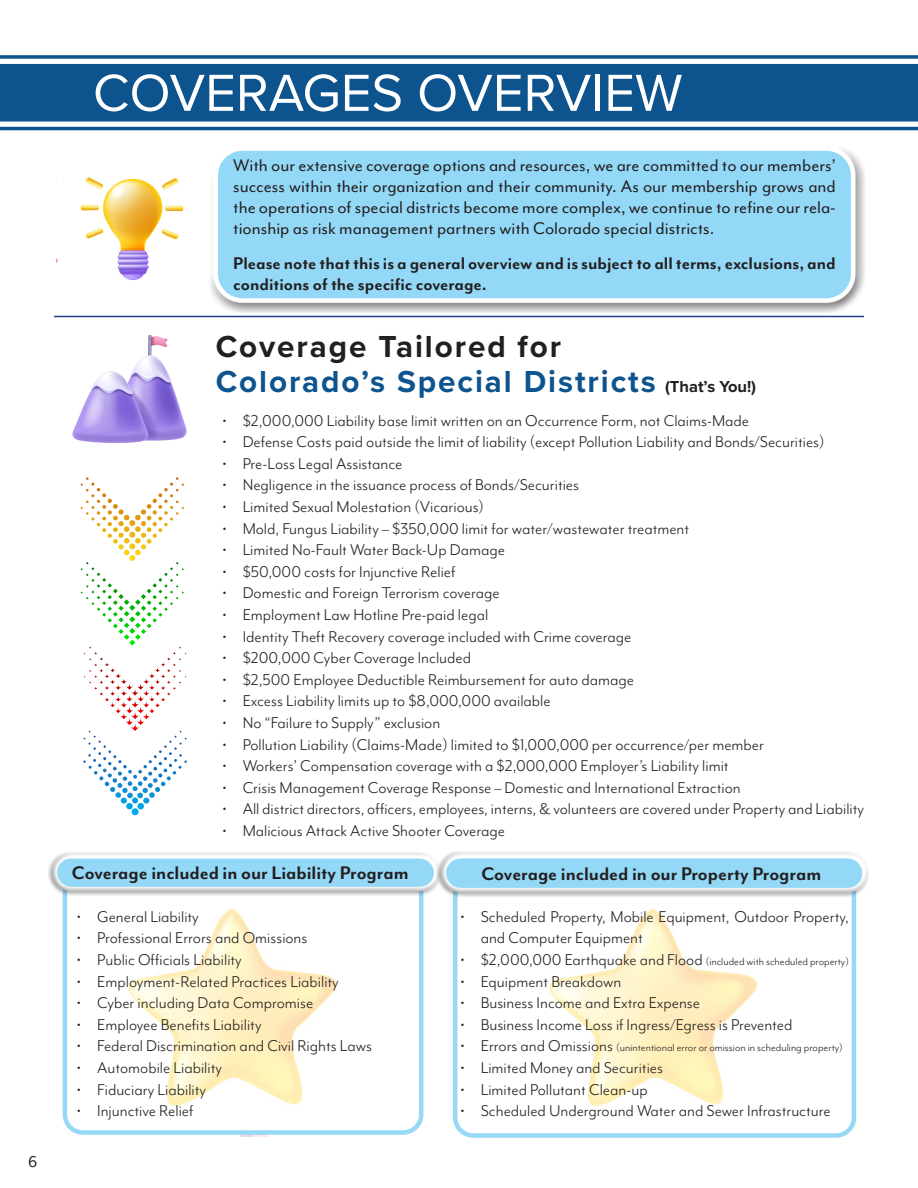
<style>
.page{position:relative;width:918px;height:1188px;background:#fff}
.page>*{position:absolute;margin:0;border:0;box-sizing:border-box;transform-origin:0 0}
.t1{font:54px "Proxima Nova";color:#fff}
.t2{font:700 31.5px "Proxima Nova";letter-spacing:.06em;color:#0d548f}
.t3{font:700 31.5px "Proxima Nova";letter-spacing:.06em;color:#231f20}
.t4{font:700 21px "Mr Eaves Mod OT";color:#231f20}
.t5{font:19.5px/21px "Mr Eaves Mod OT";color:#231f20;text-align:justify}
.t6{font:700 19.5px/21px "Mr Eaves Mod OT";color:#231f20}
.t7{font:18px/21.6px "Mr Eaves Mod OT";color:#231f20}
.t8{font:18px "Mr Eaves Mod OT";color:#231f20}
.t9{font:12px "Mr Eaves Mod OT";color:#231f20}
.s1{font-size:16.5px;color:#231f20}
.s2{font-size:18px}
</style>
<div class="page">
<img style="left:128px;top:909px;width:208px;height:158px">
<img style="left:167px;top:1067px;width:136px;height:70px">
<img style="left:549px;top:909px;width:208px;height:158px">
<img style="left:588px;top:1067px;width:136px;height:39px">
<svg style="left:0;top:55px;width:918px;height:76px"></svg>
<div style="left:0;top:64px;width:918px;height:58px;background:#0d538e"></div>
<div style="left:0;top:73px;width:918px;height:40px;background:#0d538e"></div>
<div style="left:63px;top:869px;width:360px;height:266px;border:4px solid #95d9f7;border-radius:18px"></div>
<div style="left:208px;top:147px;width:658px;height:166px;background:#231f20;opacity:.75"></div>
<div style="left:216px;top:148px;width:637px;height:153px;background:#93d9f7;border-radius:27px"></div>
<div style="left:213px;top:146px;width:642px;height:157px;border:4px solid #fff;border-radius:27px"></div>
<div style="left:48px;top:851px;width:393px;height:45px;background:#231f20;opacity:.75"></div>
<div style="left:453px;top:869px;width:403px;height:269px;border:4px solid #95d9f7;border-radius:18px"></div>
<img style="left:57px;top:177px;width:127px;height:103px">
<img style="left:72px;top:335px;width:115px;height:108px">
<hr style="left:54px;top:316px;width:810px;height:1px;background:#253f8e">
<div style="left:436px;top:851px;width:434px;height:47px;background:#231f20;opacity:.75"></div>
<svg style="left:81px;top:477px;width:106px;height:338px"></svg>
<p class="t8" style="left:28px;top:1152px;width:11px">6</p>
<p class="t1" style="left:93px;top:53px;width:591px">COVERAGES OVERVIEW</p>
<p class="t5" style="left:233px;top:155px;width:604px">With our extensive coverage options and resources, we are committed to our members’ success within their organization and their community. As our membership grows and the operations of special districts become more complex, we continue to refine our rela&shy;tionship as risk management partners with Colorado special districts.</p>
<p class="t6" style="left:233px;top:252px;width:604px">Please note that this is a general overview and is subject to all terms, exclusions, and conditions of the specific coverage.</p>
<p class="t3" style="left:216px;top:323px;width:347px">Coverage Tailored for</p>
<p class="t2" style="left:216px;top:358px;width:542px">Colorado’s Special Districts <span class="s1">(That’s You!)</span></p>
<p class="t7" style="left:222px;top:409px;width:528px">• $2,000,000 Liability base limit written on an Occurrence Form, not Claims-Made</p>
<p class="t7" style="left:222px;top:431px;width:604px">• Defense Costs paid outside the limit of liability (except Pollution Liability and Bonds/Securities)</p>
<p class="t7" style="left:222px;top:452px;width:182px">• Pre-Loss Legal Assistance</p>
<p class="t7" style="left:222px;top:474px;width:358px">• Negligence in the issuance process of Bonds/Securities</p>
<p class="t7" style="left:222px;top:496px;width:263px">• Limited Sexual Molestation (Vicarious)</p>
<p class="t7" style="left:222px;top:517px;width:468px">• Mold, Fungus Liability – $350,000 limit for water/wastewater treatment</p>
<p class="t7" style="left:222px;top:539px;width:284px">• Limited No-Fault Water Back-Up Damage</p>
<p class="t7" style="left:222px;top:560px;width:234px">• $50,000 costs for Injunctive Relief</p>
<p class="t7" style="left:222px;top:582px;width:279px">• Domestic and Foreign Terrorism coverage</p>
<p class="t7" style="left:222px;top:604px;width:267px">• Employment Law Hotline Pre-paid legal</p>
<p class="t7" style="left:222px;top:625px;width:410px">• Identity Theft Recovery coverage included with Crime coverage</p>
<p class="t7" style="left:222px;top:647px;width:250px">• $200,000 Cyber Coverage Included</p>
<p class="t7" style="left:222px;top:668px;width:413px">• $2,500 Employee Deductible Reimbursement for auto damage</p>
<p class="t7" style="left:222px;top:690px;width:330px">• Excess Liability limits up to $8,000,000 available</p>
<p class="t7" style="left:222px;top:712px;width:219px">• No “Failure to Supply” exclusion</p>
<p class="t7" style="left:222px;top:733px;width:543px">• Pollution Liability (Claims-Made) limited to $1,000,000 per occurrence/per member</p>
<p class="t7" style="left:222px;top:755px;width:508px">• Workers’ Compensation coverage with a $2,000,000 Employer’s Liability limit</p>
<p class="t7" style="left:222px;top:776px;width:520px">• Crisis Management Coverage Response – Domestic and International Extraction</p>
<p class="t7" style="left:222px;top:798px;width:643px">• All district directors, officers, employees, interns, &amp; volunteers are covered under Property and Liability</p>
<p class="t7" style="left:222px;top:820px;width:284px">• Malicious Attack Active Shooter Coverage</p>
<p class="t4" style="left:72px;top:861px;width:338px">Coverage included in our Liability Program</p>
<p class="t4" style="left:481px;top:862px;width:341px">Coverage included in our Property Program</p>
<p class="t7" style="left:77px;top:906px;width:123px">• General Liability</p>
<p class="t7" style="left:77px;top:927px;width:232px">• Professional Errors and Omissions</p>
<p class="t7" style="left:77px;top:949px;width:166px">• Public Officials Liability</p>
<p class="t7" style="left:77px;top:970px;width:263px">• Employment-Related Practices Liability</p>
<p class="t7" style="left:77px;top:992px;width:238px">• Cyber including Data Compromise</p>
<p class="t7" style="left:77px;top:1014px;width:186px">• Employee Benefits Liability</p>
<p class="t7" style="left:77px;top:1035px;width:297px">• Federal Discrimination and Civil Rights Laws</p>
<p class="t7" style="left:77px;top:1057px;width:146px">• Automobile Liability</p>
<p class="t7" style="left:77px;top:1078px;width:131px">• Fiduciary Liability</p>
<p class="t7" style="left:77px;top:1100px;width:118px">• Injunctive Relief</p>
<p class="t7" style="left:481px;top:906px;width:370px;text-indent:-20px">• Scheduled Property, Mobile Equipment, Outdoor Property, and Computer Equipment</p>
<p class="t9" style="left:460px;top:955px;width:390px"><span class="s2">• $2,000,000 Earthquake and Flood</span> (included with scheduled property)</p>
<p class="t7" style="left:460px;top:970px;width:162px">• Equipment Breakdown</p>
<p class="t7" style="left:460px;top:992px;width:241px">• Business Income and Extra Expense</p>
<p class="t7" style="left:460px;top:1014px;width:334px">• Business Income Loss if Ingress/Egress is Prevented</p>
<p class="t9" style="left:460px;top:1041px;width:384px"><span class="s2">• Errors and Omissions</span> (unintentional error or omission in scheduling property)</p>
<p class="t7" style="left:460px;top:1057px;width:204px">• Limited Money and Securities</p>
<p class="t7" style="left:460px;top:1078px;width:189px">• Limited Pollutant Clean-up</p>
<p class="t7" style="left:460px;top:1100px;width:372px">• Scheduled Underground Water and Sewer Infrastructure</p>
</div>
